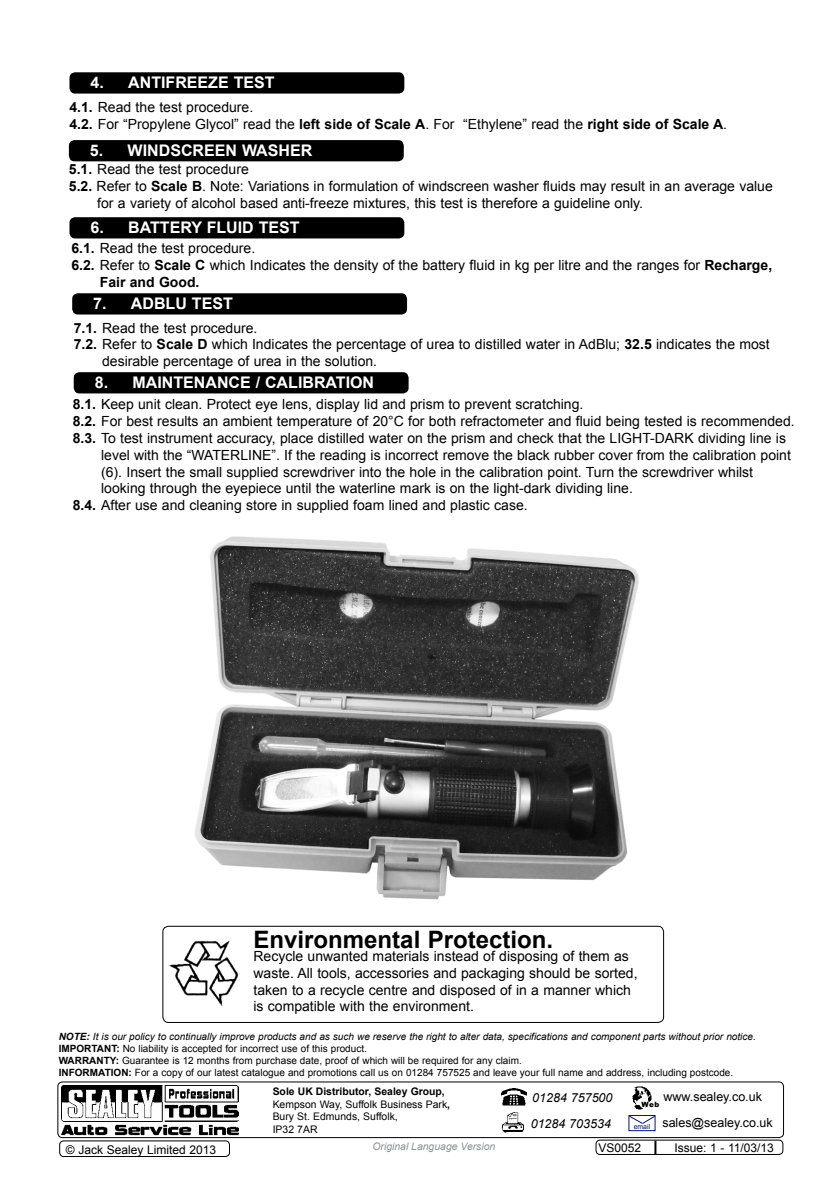
<style>
.page{position:relative;width:840px;height:1191px;background:#fff}
.page>*{position:absolute;margin:0;border:0;box-sizing:border-box;transform-origin:0 0}
.t1{font:700 24px "Arial";color:#000}
.t2{font:700 16px "Arial";color:#fff}
.t3{font:14px/16.8px "Arial";color:#000}
.t4{font:700 14px "Arial";color:#000}
.t5{font:12.4px "Arial";color:#000}
.t6{font:italic 12.4px/26.4px "Arial";color:#000}
.t7{font:12px "Arial";color:#000}
.t8{font:10.4px/12.4px "Arial";color:#000}
.t9{font:italic 10.4px "Arial";color:#8e9092}
.t10{font:10px/12px "Arial";color:#000}
.t11{font:900 7.2px "Arial";color:#000}
.t12{font:7px "Arial";color:#001381}
.s1{font-weight:700}
.s2{font-weight:700;font-style:italic}
.s3{font-style:italic}
</style>
<div class="page">
<img style="left:61px;top:1085px;width:177px;height:51px">
<div style="left:57px;top:1081px;width:726px;height:57px;border:1px solid #000;border-radius:5px"></div>
<img style="left:502px;top:1112px;width:22px;height:20px">
<img style="left:501px;top:1088px;width:25px;height:18px">
<img style="left:627px;top:1085px;width:25px;height:25px;border-radius:12px">
<div style="left:628px;top:1115px;width:27px;height:16px;border:1px solid #001381"></div>
<svg style="left:628px;top:1115px;width:27px;height:9px"></svg>
<div style="left:59px;top:1140px;width:171px;height:17px;border:1px solid #000;border-radius:4px"></div>
<div style="left:595px;top:1139px;width:188px;height:16px;border:1px solid #000;border-radius:4px"></div>
<svg style="left:654px;top:1140px;width:2px;height:14px"></svg>
<div style="left:69px;top:72px;width:335px;height:22px;background:#000;border-radius:6px"></div>
<div style="left:69px;top:140px;width:334px;height:21px;background:#000;border-radius:6px"></div>
<div style="left:69px;top:217px;width:335px;height:21px;background:#000;border-radius:6px"></div>
<div style="left:72px;top:293px;width:335px;height:21px;background:#000;border-radius:6px"></div>
<div style="left:74px;top:372px;width:334px;height:21px;background:#000;border-radius:6px"></div>
<div style="left:162px;top:925px;width:501px;height:98px;border:1px solid #000;border-radius:6px"></div>
<img style="left:168px;top:940px;width:71px;height:66px">
<img style="left:195px;top:536px;width:444px;height:364px">
<p class="t2" style="left:90px;top:72px;width:185px">4. ANTIFREEZE TEST</p>
<p class="t3" style="left:69px;top:99px;width:658px"><span class="s1">4.1.</span> Read the test procedure.<br><span class="s1">4.2.</span> For “Propylene Glycol” read the <span class="s1">left side of Scale A</span>. For “Ethylene” read the <span class="s1">right side of Scale A</span>.</p>
<p class="t2" style="left:90px;top:140px;width:64px">5. Windscreen</p>
<p class="t2" style="left:242px;top:140px;width:27px">Washer</p>
<p class="t3" style="left:69px;top:161px;width:181px"><span class="s1">5.1.</span> Read the test procedure</p>
<p class="t3" style="left:69px;top:178px;width:705px"><span class="s1">5.2.</span> Refer to <span class="s1">Scale B</span>. Note: Variations in formulation of windscreen washer fluids may result in an average value</p>
<p class="t3" style="left:97px;top:195px;width:547px">for a variety of alcohol based anti-freeze mixtures, this test is therefore a guideline only.</p>
<p class="t2" style="left:90px;top:217px;width:210px">6. BATTERY FLUID TEST</p>
<p class="t3" style="left:71px;top:240px;width:185px"><span class="s1">6.1.</span> Read the test procedure.</p>
<p class="t3" style="left:71px;top:257px;width:701px"><span class="s1">6.2.</span> Refer to <span class="s1">Scale C</span> which Indicates the density of the battery fluid in kg per litre and the ranges for <span class="s1">Recharge,</span></p>
<p class="t4" style="left:100px;top:273px;width:101px">Fair and Good.</p>
<p class="t2" style="left:93px;top:293px;width:28px">7. adblu</p>
<p class="t2" style="left:192px;top:293px;width:42px">TEST</p>
<p class="t3" style="left:74px;top:319px;width:185px"><span class="s1">7.1.</span> Read the test procedure.</p>
<p class="t3" style="left:74px;top:336px;width:697px"><span class="s1">7.2.</span> Refer to <span class="s1">Scale D</span> which Indicates the percentage of urea to distilled water in AdBlu; <span class="s1">32.5</span> indicates the most</p>
<p class="t3" style="left:102px;top:353px;width:276px">desirable percentage of urea in the solution.</p>
<p class="t2" style="left:95px;top:372px;width:281px">8. MAINTENANCE / CALIBRATION</p>
<p class="t3" style="left:73px;top:396px;width:512px"><span class="s1">8.1.</span> Keep unit clean. Protect eye lens, display lid and prism to prevent scratching.</p>
<p class="t3" style="left:73px;top:413px;width:723px"><span class="s1">8.2.</span> For best results an ambient temperature of 20°C for both refractometer and fluid being tested is recommended.</p>
<p class="t3" style="left:73px;top:430px;width:714px"><span class="s1">8.3.</span> To test instrument accuracy, place distilled water on the prism and check that the LIGHT-DARK dividing line is</p>
<p class="t3" style="left:101px;top:446px;width:690px">level with the “WATERLIN E”. If the reading is incorrect remove the black rubber cover from the calibration point</p>
<p class="t3" style="left:101px;top:463px;width:653px">(6). Insert the small supplied screwdriver into the hole in the calibration point. Turn the screwdriver whilst</p>
<p class="t3" style="left:101px;top:480px;width:533px">looking through the eyepiece until the waterline mark is on the light-dark dividing line.</p>
<p class="t3" style="left:73px;top:497px;width:456px"><span class="s1">8.4.</span> After use and cleaning store in supplied foam lined and plastic case.</p>
<h1 class="t1" style="left:253px;top:924px;width:301px">Environmental Protection.</h1>
<p class="t3" style="left:253px;top:948px;width:385px">Recycle unwanted materials instead of disposing of them as waste. All tools, accessories and packaging should be sorted, taken to a recycle centre and disposed of in a manner which is compatible with the environment.</p>
<p class="t10" style="left:59px;top:1031px;width:698px"><span class="s2">NOTE:</span> <span class="s3">It is our policy to continually improve products and as such we reserve the right to alter data, specifications and component parts without prior notice.<br></span><span class="s1">IMPORTANT:</span> No liability is accepted for incorrect use of this product.<br><span class="s1">WARRANTY:</span> Guarantee is 12 months from purchase date, proof of which will be required for any claim.<br><span class="s1">INFORMATION:</span> For a copy of our latest catalogue and promotions call us on 01284 757525 and leave your full name and address, including postcode.</p>
<p class="t6" style="left:530px;top:1084px;width:83px">01284 757500<br>01284 703534</p>
<p class="t8" style="left:272px;top:1085px;width:179px"><span class="s1">Sole UK Distributor, Sealey Group,<br></span>Kempson Way, Suffolk Business Park<span class="s1">,<br></span>Bury St. Edmunds, Suffolk,<br>IP32 7AR</p>
<p class="t5" style="left:663px;top:1088px;width:100px">www.sealey.co.uk</p>
<p class="t11" style="left:641px;top:1098px;width:19px">Web</p>
<p class="t12" style="left:633px;top:1121px;width:18px">email</p>
<p class="t5" style="left:662px;top:1114px;width:112px">sales@sealey.co.uk</p>
<p class="t7" style="left:66px;top:1142px;width:152px">© Jack Sealey Limited 2013</p>
<p class="t9" style="left:372px;top:1140px;width:124px">Original Language Version</p>
<p class="t7" style="left:598px;top:1139px;width:44px">VS0052</p>
<p class="t7" style="left:674px;top:1139px;width:101px">Issue: 1 - 11/03/13</p>
</div>
